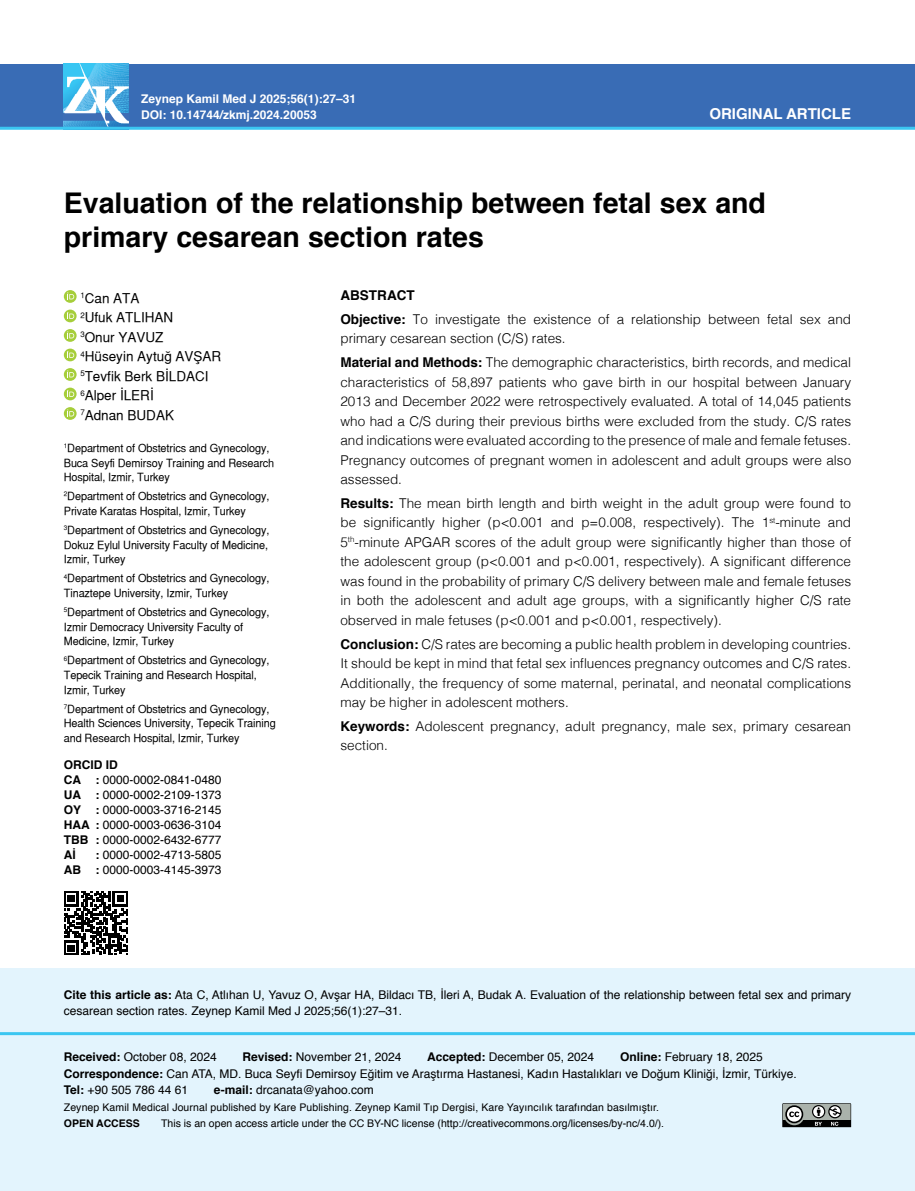
<style>
.page{position:relative;width:915px;height:1191px;background:#fff}
.page>*{position:absolute;margin:0;border:0;box-sizing:border-box;transform-origin:0 0}
.t1{font:700 28.5px/34.2px "Helvetica";color:#000}
.t2{font:700 15px "Helvetica";color:#fff}
.t3{font:300 13.5px/19.5px "Helvetica";color:#000}
.t4{font:500 13.5px/19.5px "Helvetica";color:#000}
.t5{font:12px/15px "Helvetica";color:#000}
.t6{font:700 12px/16.4px "Helvetica";color:#fff}
.t7{font:500 11.25px/14.7px "Helvetica";letter-spacing:-.01em;color:#000}
.t8{font:10.5px "Helvetica";letter-spacing:.01em;color:#000}
.t9{font:700 10.5px "Helvetica";color:#000}
.s1{font-weight:700}
</style>
<div class="page">
<div style="left:0;top:64px;width:914px;height:64px;background:#396cb5"></div>
<img style="left:64px;top:64px;width:64px;height:63px">
<hr style="left:0;top:127px;width:914px;height:3px;background:#3bc6f1">
<svg style="left:64px;top:290px;width:13px;height:13px"></svg>
<svg style="left:67px;top:292px;width:7px;height:7px"></svg>
<svg style="left:64px;top:309px;width:13px;height:13px"></svg>
<svg style="left:67px;top:312px;width:7px;height:7px"></svg>
<svg style="left:64px;top:329px;width:13px;height:13px"></svg>
<svg style="left:67px;top:331px;width:7px;height:7px"></svg>
<svg style="left:64px;top:348px;width:13px;height:13px"></svg>
<svg style="left:67px;top:351px;width:7px;height:7px"></svg>
<svg style="left:64px;top:368px;width:13px;height:13px"></svg>
<svg style="left:67px;top:370px;width:7px;height:7px"></svg>
<svg style="left:64px;top:387px;width:13px;height:13px"></svg>
<svg style="left:67px;top:390px;width:7px;height:7px"></svg>
<svg style="left:64px;top:407px;width:13px;height:13px"></svg>
<svg style="left:67px;top:409px;width:7px;height:7px"></svg>
<svg style="left:64px;top:891px;width:64px;height:64px"></svg>
<div style="left:0;top:968px;width:914px;height:223px;background:#e3f4fd"></div>
<hr style="left:0;top:1032px;width:914px;height:3px;background:#3bc6f1">
<svg style="left:782px;top:1103px;width:70px;height:25px;background:#767a78"></svg>
<p class="t6" style="left:141px;top:91px;width:216px">Zeynep Kamil Med J 2025;56(1):27–31<br>DOI: 10.14744/zkmj.2024.20053</p>
<p class="t2" style="left:709px;top:102px;width:143px">ORIGINAL ARTICLE</p>
<h1 class="t1" style="left:64px;top:186px;width:703px">Evaluation of the relationship between fetal sex and primary cesarean section rates</h1>
<p class="t4" style="left:80px;top:288px;width:142px"><sup>1</sup>Can ATA<br><sup>2</sup>Ufuk ATLIHAN<br><sup>3</sup>Onur YAVUZ<br><sup>4</sup>Hüseyin Aytuğ AVŞAR<br><sup>5</sup>Tevfik Berk BİLDACI<br><sup>6</sup>Alper İLERİ<br><sup>7</sup>Adnan BUDAK</p>
<p class="t3" style="left:340px;top:282px;width:512px;line-height:23.7px"><span class="s1">ABSTRACT<br>Objective:</span> To investigate the existence of a relationship between fetal sex and</p>
<p class="t3" style="left:340px;top:326px;width:512px;line-height:23.7px">primary cesarean section (C/S) rates.<br><span class="s1">Material and Methods:</span> The demographic characteristics, birth records, and medical</p>
<p class="t3" style="left:340px;top:371px;width:512px;text-align:justify">characteristics of 58,897 patients who gave birth in our hospital between January 2013 and December 2022 were retrospectively evaluated. A total of 14,045 patients who had a C/S during their previous births were excluded from the study. C/S rates and indications were evaluated according to the presence of male and female fetuses.<br>Pregnancy outcomes of pregnant women in adolescent and adult groups were also assessed.</p>
<p class="t3" style="left:340px;top:492px;width:512px;text-align:justify"><span class="s1">Results:</span> The mean birth length and birth weight in the adult group were found to be significantly higher (p&lt;0.001 and p=0.008, respectively). The 1<sup>st</sup>-minute and 5<sup>th</sup>-minute APGAR scores of the adult group were significantly higher than those of the adolescent group (p&lt;0.001 and p&lt;0.001, respectively). A significant difference was found in the probability of primary C/S delivery between male and female fetuses in both the adolescent and adult age groups, with a significantly higher C/S rate observed in male fetuses (p&lt;0.001 and p&lt;0.001, respectively).</p>
<p class="t3" style="left:340px;top:633px;width:512px;text-align:justify"><span class="s1">Conclusion:</span> C/S rates are becoming a public health problem in developing countries.<br>It should be kept in mind that fetal sex influences pregnancy outcomes and C/S rates.<br>Additionally, the frequency of some maternal, perinatal, and neonatal complications may be higher in adolescent mothers.</p>
<p class="t3" style="left:340px;top:715px;width:512px"><span class="s1">Keywords:</span> Adolescent pregnancy, adult pregnancy, male sex, primary cesarean section.</p>
<p class="t7" style="left:64px;top:440px;width:212px"><sup>1</sup>Department of Obstetrics and Gynecology,<br>Buca Seyfi Demirsoy Training and Research<br>Hospital, Izmir, Turkey</p>
<p class="t7" style="left:64px;top:489px;width:207px"><sup>2</sup>Department of Obstetrics and Gynecology,<br>Private Karatas Hospital, Izmir, Turkey</p>
<p class="t7" style="left:64px;top:522px;width:207px"><sup>3</sup>Department of Obstetrics and Gynecology,<br>Dokuz Eylul University Faculty of Medicine,<br>Izmir, Turkey</p>
<p class="t7" style="left:64px;top:571px;width:207px"><sup>4</sup>Department of Obstetrics and Gynecology,<br>Tinaztepe University, Izmir, Turkey</p>
<p class="t7" style="left:64px;top:604px;width:207px"><sup>5</sup>Department of Obstetrics and Gynecology,<br>Izmir Democracy University Faculty of<br>Medicine, Izmir, Turkey</p>
<p class="t7" style="left:64px;top:653px;width:207px"><sup>6</sup>Department of Obstetrics and Gynecology,<br>Tepecik Training and Research Hospital,<br>Izmir, Turkey</p>
<p class="t7" style="left:64px;top:701px;width:213px"><sup>7</sup>Department of Obstetrics and Gynecology,<br>Health Sciences University, Tepecik Training and Research Hospital, Izmir, Turkey</p>
<p class="t5" style="left:64px;top:757px;width:159px"><span class="s1">ORCID ID<br>CA :</span> 0000-0002-0841-0480<br><span class="s1">UA :</span> 0000-0002-2109-1373<br><span class="s1">OY :</span> 0000-0003-3716-2145<br><span class="s1">HAA :</span> 0000-0003-0636-3104<br><span class="s1">TBB :</span> 0000-0002-6432-6777<br><span class="s1">Aİ</span></p>
<p class="t5" style="left:64px;top:847px;width:159px;text-align:right"><span class="s1">:</span> 0000-0002-4713-5805<br><span class="s1">AB :</span> 0000-0003-4145-3973</p>
<p class="t5" style="left:64px;top:986px;width:788px;line-height:16.5px"><span class="s1">Cite this article as:</span> Ata C, Atlıhan U, Yavuz O, Avşar HA, Bildacı TB, İleri A, Budak A. Evaluation of the relationship between fetal sex and primary cesarean section rates. Zeynep Kamil Med J 2025;56(1):27–31.</p>
<p class="t5" style="left:64px;top:1049px;width:734px;line-height:16.5px;text-indent:556px"><span class="s1">Online:</span> February 18, 2025<br><span class="s1">Correspondence:</span> Can ATA, MD. Buca Seyfi Demirsoy Eğitim ve Araştırma Hastanesi, Kadın Hastalıkları ve Doğum Kliniği, İzmir, Türkiye.<br><span class="s1">Tel:</span> +90 505 786 44 61</p>
<p class="t5" style="left:64px;top:1049px;width:154px"><span class="s1">Received:</span> October 08, 2024</p>
<p class="t5" style="left:242px;top:1049px;width:160px"><span class="s1">Revised:</span> November 21, 2024</p>
<p class="t5" style="left:427px;top:1049px;width:168px"><span class="s1">Accepted:</span> December 05, 2024</p>
<p class="t5" style="left:214px;top:1082px;width:161px"><span class="s1">e-mail:</span> drcanata@yahoo.com</p>
<p class="t8" style="left:64px;top:1098px;width:596px">Zeynep Kamil Medical Journal published by Kare Publishing. Zeynep Kamil Tıp Dergisi, Kare Yayıncılık tarafından basılmıştır.</p>
<p class="t9" style="left:64px;top:1115px;width:78px">OPEN ACCESS</p>
<p class="t8" style="left:161px;top:1115px;width:504px">This is an open access article under the CC BY-NC license (http://creativecommons.org/licenses/by-nc/4.0/).</p>
</div>
